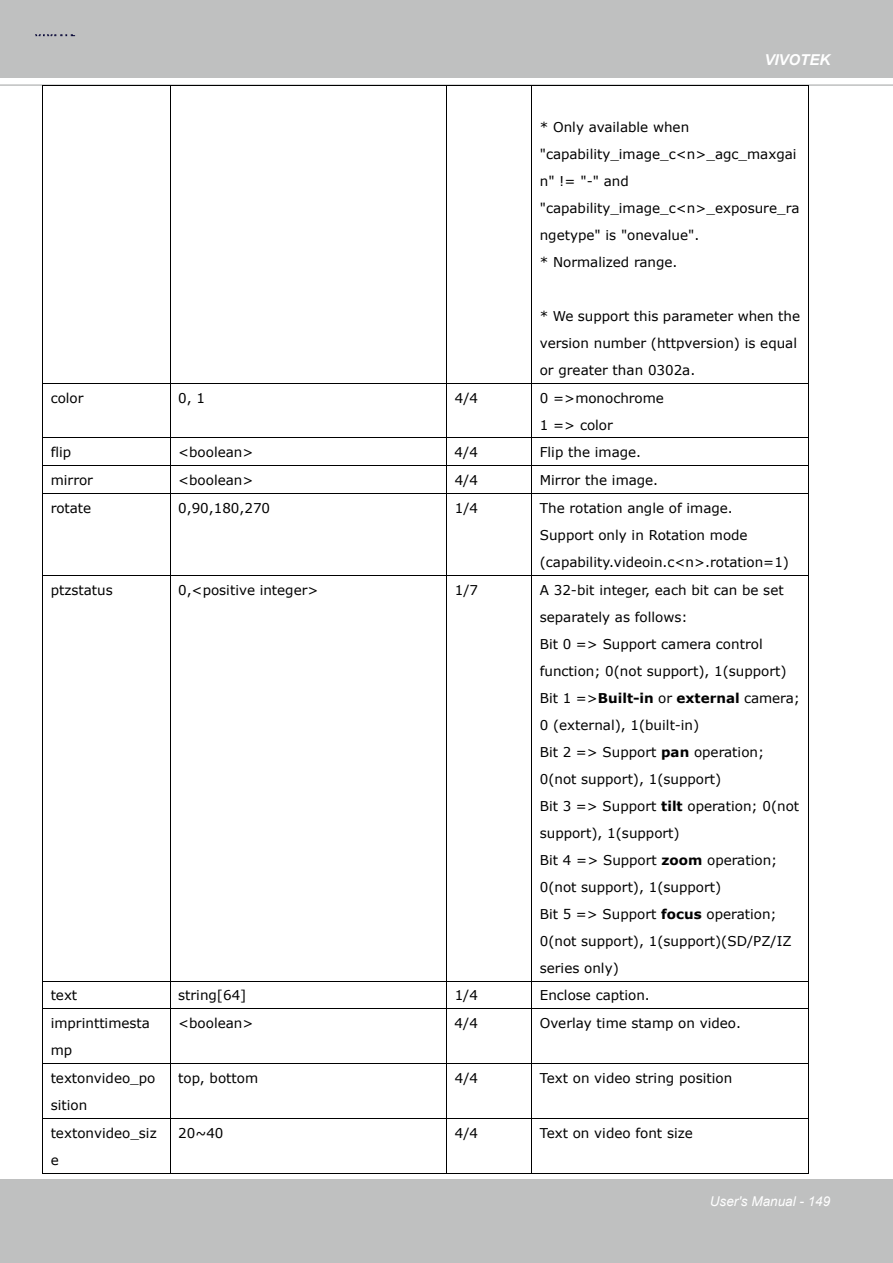
<style>
.page{position:relative;width:893px;height:1263px;background:#fff}
.page>*{position:absolute;margin:0;border:0;box-sizing:border-box;transform-origin:0 0}
.t1{font:italic 700 15px "Arial";color:#fff}
.t2{font:13.5px/27px "Verdana";color:#000}
.t3{font:italic 13.5px "Arial";color:#fff}
.s1{font-weight:700}
</style>
<div class="page">
<div style="left:0;top:0;width:893px;height:77px;background:#bfc0c0"></div>
<div style="left:0;top:1179px;width:893px;height:84px;background:#bfc0c0"></div>
<hr style="left:0;top:85px;width:893px;height:1px;background:#9fa0a0">
<hr style="left:42px;top:85px;width:766px;height:1px;background:#000">
<hr style="left:42px;top:86px;width:1px;height:297px;background:#000">
<hr style="left:170px;top:86px;width:1px;height:297px;background:#000">
<hr style="left:446px;top:86px;width:1px;height:297px;background:#000">
<hr style="left:531px;top:86px;width:1px;height:297px;background:#000">
<hr style="left:808px;top:86px;width:1px;height:297px;background:#000">
<hr style="left:42px;top:383px;width:766px;height:1px;background:#000">
<hr style="left:42px;top:383px;width:1px;height:55px;background:#000">
<hr style="left:170px;top:383px;width:1px;height:55px;background:#000">
<hr style="left:446px;top:383px;width:1px;height:55px;background:#000">
<hr style="left:531px;top:383px;width:1px;height:55px;background:#000">
<hr style="left:808px;top:383px;width:1px;height:55px;background:#000">
<hr style="left:42px;top:438px;width:766px;height:1px;background:#000">
<hr style="left:42px;top:465px;width:766px;height:1px;background:#000">
<svg style="left:42px;top:439px;width:1px;height:54px"></svg>
<svg style="left:170px;top:439px;width:1px;height:54px"></svg>
<svg style="left:446px;top:439px;width:1px;height:54px"></svg>
<svg style="left:531px;top:439px;width:1px;height:54px"></svg>
<svg style="left:808px;top:438px;width:1px;height:55px"></svg>
<hr style="left:42px;top:493px;width:766px;height:1px;background:#000">
<hr style="left:42px;top:494px;width:1px;height:81px;background:#000">
<hr style="left:170px;top:494px;width:1px;height:81px;background:#000">
<hr style="left:446px;top:494px;width:1px;height:81px;background:#000">
<hr style="left:531px;top:494px;width:1px;height:81px;background:#000">
<hr style="left:808px;top:494px;width:1px;height:81px;background:#000">
<hr style="left:42px;top:575px;width:766px;height:1px;background:#000">
<hr style="left:42px;top:576px;width:1px;height:405px;background:#000">
<hr style="left:170px;top:576px;width:1px;height:405px;background:#000">
<hr style="left:446px;top:576px;width:1px;height:405px;background:#000">
<hr style="left:531px;top:576px;width:1px;height:405px;background:#000">
<hr style="left:808px;top:576px;width:1px;height:405px;background:#000">
<hr style="left:42px;top:981px;width:766px;height:1px;background:#000">
<svg style="left:42px;top:982px;width:1px;height:26px"></svg>
<svg style="left:170px;top:982px;width:1px;height:26px"></svg>
<svg style="left:446px;top:982px;width:1px;height:26px"></svg>
<svg style="left:531px;top:982px;width:1px;height:26px"></svg>
<svg style="left:808px;top:981px;width:1px;height:27px"></svg>
<hr style="left:42px;top:1008px;width:766px;height:1px;background:#000">
<hr style="left:42px;top:1009px;width:1px;height:54px;background:#000">
<hr style="left:170px;top:1009px;width:1px;height:54px;background:#000">
<hr style="left:446px;top:1009px;width:1px;height:54px;background:#000">
<hr style="left:531px;top:1009px;width:1px;height:54px;background:#000">
<hr style="left:808px;top:1009px;width:1px;height:54px;background:#000">
<hr style="left:42px;top:1063px;width:766px;height:1px;background:#000">
<hr style="left:42px;top:1064px;width:1px;height:54px;background:#000">
<hr style="left:170px;top:1064px;width:1px;height:54px;background:#000">
<hr style="left:446px;top:1064px;width:1px;height:54px;background:#000">
<hr style="left:531px;top:1064px;width:1px;height:54px;background:#000">
<hr style="left:808px;top:1064px;width:1px;height:54px;background:#000">
<hr style="left:42px;top:1118px;width:766px;height:1px;background:#000">
<hr style="left:42px;top:1119px;width:1px;height:54px;background:#000">
<hr style="left:42px;top:1173px;width:128px;height:1px;background:#000">
<hr style="left:170px;top:1119px;width:1px;height:54px;background:#000">
<hr style="left:171px;top:1173px;width:275px;height:1px;background:#000">
<hr style="left:446px;top:1119px;width:1px;height:54px;background:#000">
<hr style="left:447px;top:1173px;width:84px;height:1px;background:#000">
<hr style="left:531px;top:1119px;width:1px;height:54px;background:#000">
<hr style="left:532px;top:1173px;width:276px;height:1px;background:#000">
<hr style="left:808px;top:1119px;width:1px;height:54px;background:#000">
<img style="left:35px;top:34px;width:41px;height:3px">
<p class="t1" style="left:764px;top:49px;width:67px">VIVOTEK</p>
<p class="t2" style="left:540px;top:113px;width:261px">* Only available when "capability_image_c&lt;n&gt;_agc_maxgai n" != "-" and "capability_image_c&lt;n&gt;_exposure_ra ngetype" is "onevalue".<br>* Normalized range.</p>
<p class="t2" style="left:540px;top:302px;width:262px">* We support this parameter when the version number (httpversion) is equal or greater than 0302a.</p>
<p class="t2" style="left:51px;top:384px;width:34px">color</p>
<p class="t2" style="left:178px;top:384px;width:28px">0, 1</p>
<p class="t2" style="left:455px;top:384px;width:25px">4/4</p>
<p class="t2" style="left:540px;top:384px;width:126px">0 =&gt;monochrome<br>1 =&gt; color</p>
<p class="t2" style="left:51px;top:439px;width:22px">flip</p>
<p class="t2" style="left:178px;top:439px;width:77px">&lt;boolean&gt;</p>
<p class="t2" style="left:455px;top:439px;width:25px">4/4</p>
<p class="t2" style="left:540px;top:439px;width:103px">Flip the image.</p>
<p class="t2" style="left:51px;top:466px;width:44px">mirror</p>
<p class="t2" style="left:178px;top:466px;width:77px">&lt;boolean&gt;</p>
<p class="t2" style="left:455px;top:466px;width:25px">4/4</p>
<p class="t2" style="left:540px;top:466px;width:120px">Mirror the image.</p>
<p class="t2" style="left:51px;top:494px;width:42px">rotate</p>
<p class="t2" style="left:178px;top:494px;width:94px">0,90,180,270</p>
<p class="t2" style="left:455px;top:494px;width:25px">1/4</p>
<p class="t2" style="left:540px;top:494px;width:251px">The rotation angle of image.<br>Support only in Rotation mode (capability.videoin.c&lt;n&gt;.rotation=1)</p>
<p class="t2" style="left:51px;top:576px;width:64px">ptzstatus</p>
<p class="t2" style="left:178px;top:576px;width:142px">0,&lt;positive integer&gt;</p>
<p class="t2" style="left:455px;top:576px;width:25px">1/7</p>
<p class="t2" style="left:540px;top:576px;width:262px">A 32-bit integer, each bit can be set separately as follows:<br>Bit 0 =&gt; Support camera control function; 0(not support), 1(support)<br>Bit 1 =&gt;<span class="s1">Built-in</span> or <span class="s1">external</span> camera;<br>0 (external), 1(built-in)<br>Bit 2 =&gt; Support <span class="s1">pan</span> operation;<br>0(not support), 1(support)<br>Bit 3 =&gt; Support <span class="s1">tilt</span> operation; 0(not support), 1(support)<br>Bit 4 =&gt; Support <span class="s1">zoom</span> operation;<br>0(not support), 1(support)<br>Bit 5 =&gt; Support <span class="s1">focus</span> operation;<br>0(not support), 1(support)(SD/PZ/IZ series only)</p>
<p class="t2" style="left:51px;top:982px;width:28px">text</p>
<p class="t2" style="left:178px;top:982px;width:70px">string[64]</p>
<p class="t2" style="left:455px;top:982px;width:25px">1/4</p>
<p class="t2" style="left:540px;top:982px;width:111px">Enclose caption.</p>
<p class="t2" style="left:51px;top:1009px;width:101px">imprinttimesta mp</p>
<p class="t2" style="left:178px;top:1009px;width:77px">&lt;boolean&gt;</p>
<p class="t2" style="left:455px;top:1009px;width:25px">4/4</p>
<p class="t2" style="left:540px;top:1009px;width:203px">Overlay time stamp on video.</p>
<p class="t2" style="left:51px;top:1064px;width:106px">textonvideo_po sition</p>
<p class="t2" style="left:178px;top:1064px;width:82px">top, bottom</p>
<p class="t2" style="left:455px;top:1064px;width:25px">4/4</p>
<p class="t2" style="left:540px;top:1064px;width:194px">Text on video string position</p>
<p class="t2" style="left:51px;top:1119px;width:108px">textonvideo_siz e</p>
<p class="t2" style="left:178px;top:1119px;width:47px">20~40</p>
<p class="t2" style="left:455px;top:1119px;width:25px">4/4</p>
<p class="t2" style="left:540px;top:1119px;width:154px">Text on video font size</p>
<p class="t3" style="left:710px;top:1193px;width:122px">User's Manual - 149</p>
</div>
